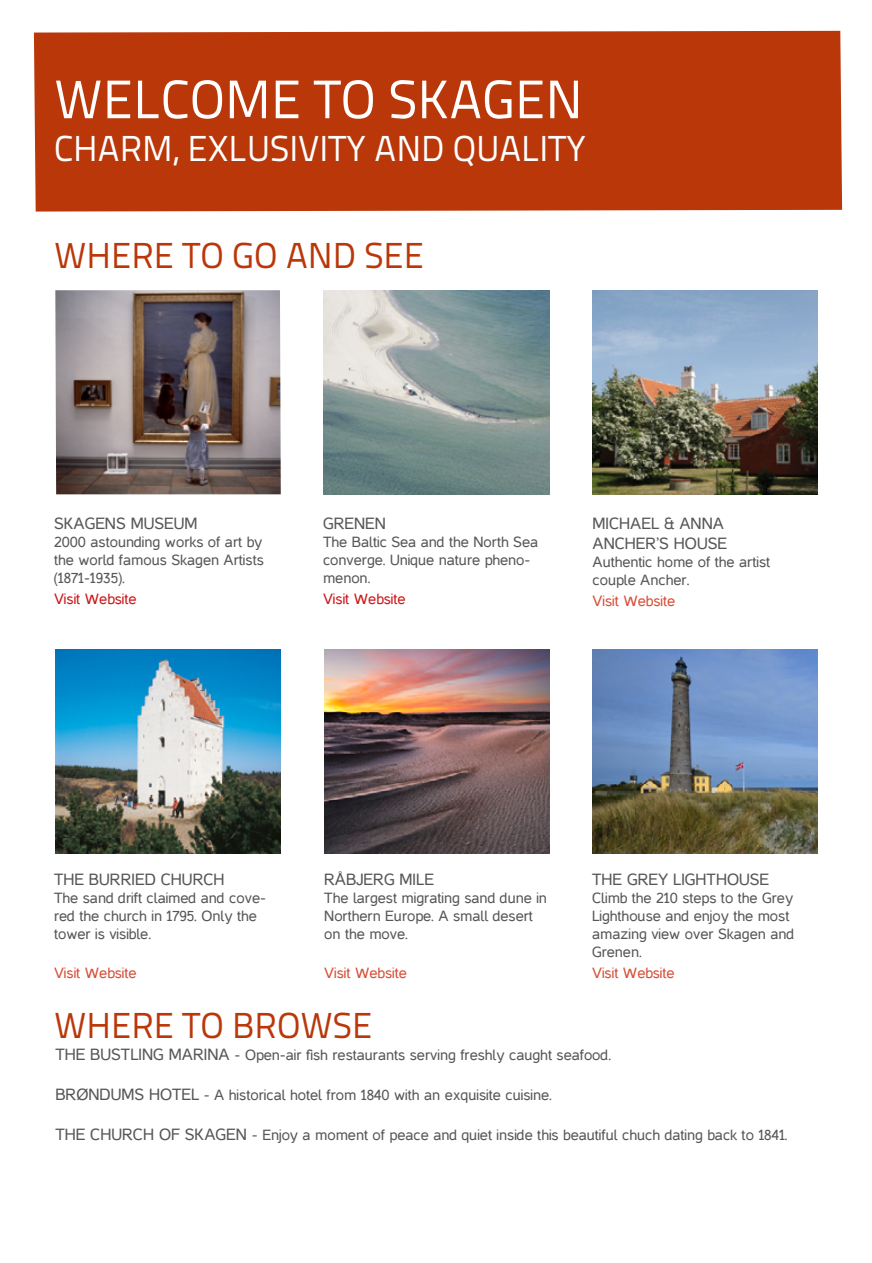
<style>
.page{position:relative;width:872px;height:1263px;background:#fff}
.page>*{position:absolute;margin:0;border:0;box-sizing:border-box;transform-origin:0 0}
.t1{font:54px "Titillium Text 25 L 400 wt";color:#fff}
.t2{font:36px "Titillium Text 25 L 400 wt";color:#ba3709}
.t3{font:36px "Titillium Text 25 L 400 wt";color:#fff}
.t4{font:16.5px/19.8px "Casper";color:#575756}
.t5{font:15px/18px "Casper";color:#575756}
.t6{font:15px "Casper";color:#d74f38}
.t7{font:15px "Casper";color:#cd171a}
.s1{font-size:16.5px}
</style>
<div class="page">
<div style="left:34px;top:31px;width:808px;height:181px;background:#ba3709"></div>
<img style="left:55px;top:290px;width:226px;height:204px">
<img style="left:324px;top:290px;width:225px;height:204px">
<img style="left:592px;top:290px;width:226px;height:204px">
<img style="left:55px;top:649px;width:226px;height:205px">
<img style="left:324px;top:649px;width:225px;height:204px">
<img style="left:592px;top:649px;width:225px;height:205px">
<h1 class="t1" style="left:54px;top:59px;width:530px">WELCOME TO SKAGEN</h1>
<h2 class="t3" style="left:54px;top:122px;width:533px">CHARM, EXLUSIVITY AND QUALITY</h2>
<h2 class="t2" style="left:54px;top:229px;width:372px">WHERE TO GO AND SEE</h2>
<p class="t4" style="left:54px;top:513px;width:145px">SKAGENS MUSEUM</p>
<p class="t5" style="left:54px;top:533px;width:211px;text-align:justify">2000 astounding works of art by the world famous Skagen Artists (1871-1935).</p>
<p class="t7" style="left:54px;top:591px;width:84px">Visit Website</p>
<p class="t4" style="left:323px;top:513px;width:64px">GRENEN</p>
<p class="t5" style="left:323px;top:533px;width:217px">The Baltic Sea and the North Sea converge. Unique nature pheno&shy;menon.</p>
<p class="t7" style="left:323px;top:591px;width:84px">Visit Website</p>
<p class="t4" style="left:592px;top:513px;width:136px">MICHAEL &amp; ANNA<br>ANCHER’S HOUSE</p>
<p class="t5" style="left:592px;top:553px;width:179px">Authentic home of the artist couple Ancher.</p>
<p class="t6" style="left:592px;top:592px;width:84px">Visit Website</p>
<p class="t4" style="left:54px;top:870px;width:172px">THE BURRIED CHURCH</p>
<p class="t5" style="left:54px;top:889px;width:213px">The sand drift claimed and cove&shy;red the church in 1795. Only the tower is visible.</p>
<p class="t6" style="left:54px;top:965px;width:84px">Visit Website</p>
<p class="t4" style="left:324px;top:870px;width:111px">RÅBJERG MILE</p>
<p class="t5" style="left:324px;top:889px;width:224px">The largest migrating sand dune in<br>Northern Europe. A small desert on the move.</p>
<p class="t6" style="left:324px;top:965px;width:84px">Visit Website</p>
<h2 class="t2" style="left:54px;top:998px;width:320px">WHERE TO BROWSE</h2>
<p class="t4" style="left:592px;top:870px;width:179px">THE GREY LIGHTHOUSE</p>
<p class="t5" style="left:592px;top:889px;width:204px">Climb the 210 steps to the Grey<br>Lighthouse and enjoy the most amazing view over Skagen and<br>Grenen.</p>
<p class="t6" style="left:592px;top:965px;width:84px">Visit Website</p>
<p class="t5" style="left:55px;top:1046px;width:557px"><span class="s1">THE BUSTLING MARINA</span> - Open-air fish restaurants serving freshly caught seafood.</p>
<p class="t5" style="left:55px;top:1086px;width:498px"><span class="s1">BRØNDUMS HOTEL</span> - A historical hotel from 1840 with an exquisite cuisine.</p>
<p class="t5" style="left:55px;top:1125px;width:734px"><span class="s1">THE CHURCH OF SKAGEN</span> - Enjoy a moment of peace and quiet inside this beautiful chuch dating back to 1841.</p>
</div>
